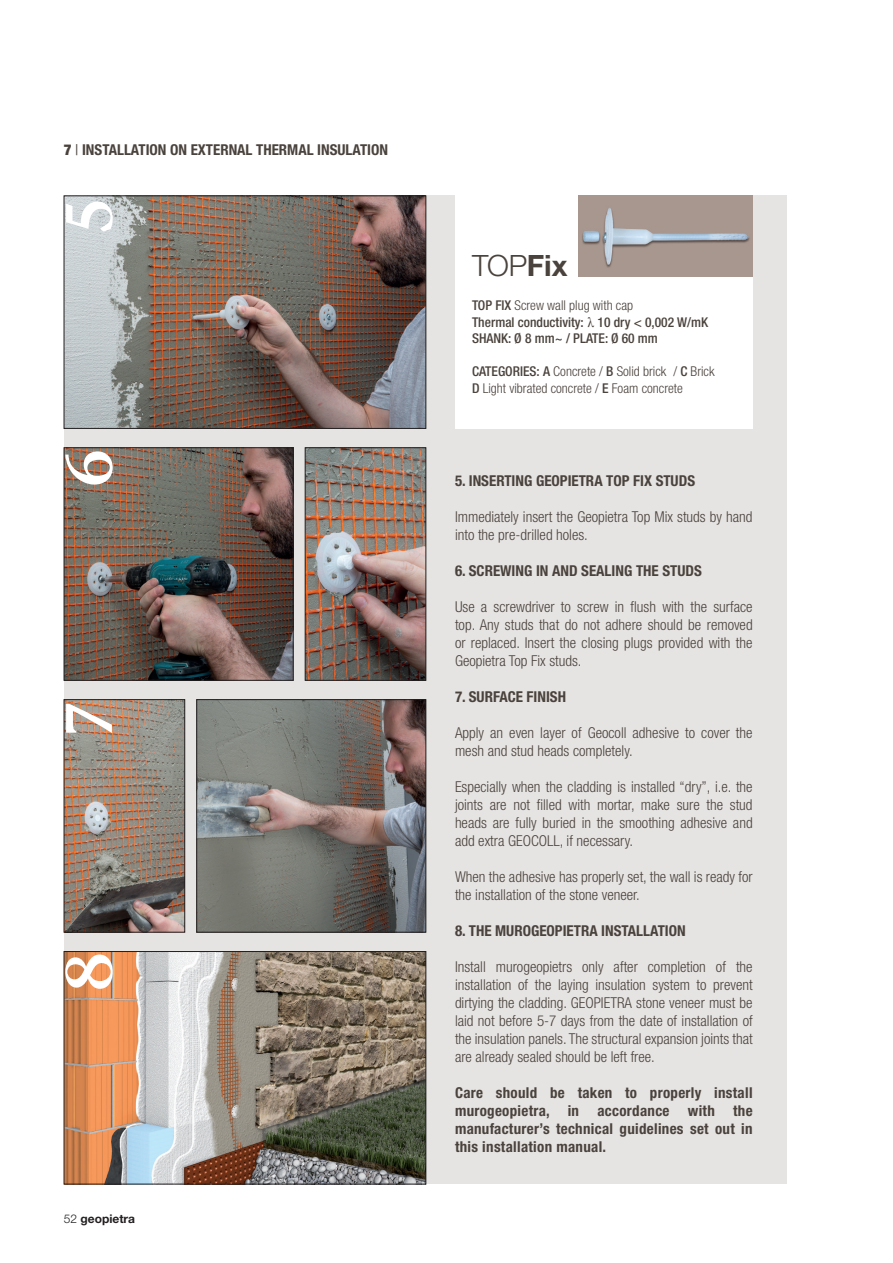
<style>
.page{position:relative;width:893px;height:1263px;background:#fff}
.page>*{position:absolute;margin:0;border:0;box-sizing:border-box;transform-origin:0 0}
.t1{font:600 65.55px "Stone Serif Std";color:#fff}
.t2{font:300 29.4px "Helvetica Neue LT Std";color:#4a423c}
.t3{font:300 condensed 15px/18px "Helvetica Neue LT Std";color:#4a423c}
.t4{font:700 condensed 15px/18px "Helvetica Neue LT Std";color:#4a423c;text-align:justify}
.t5{font:300 condensed 13.5px "Helvetica Neue LT Std";color:#4a423c}
.t6{font:500 condensed 13.5px "Helvetica Neue LT Std";color:#4a423c}
.t7{font:700 12px "Helvetica Neue LT Std";color:#231f20}
.s1{font-weight:900}
.s2{font-weight:400}
.s3{font-weight:300}
.s4{font-weight:700}
.s5{font-weight:500}
.s6{font-family:"Times";font-weight:400;font-stretch:normal}
</style>
<div class="page">
<div style="left:64px;top:196px;width:723px;height:988px;background:#e6e4e3"></div>
<img style="left:66px;top:198px;width:358px;height:229px">
<div style="left:64px;top:196px;width:362px;height:233px;border:1px solid #231f20"></div>
<img style="left:66px;top:953px;width:358px;height:229px">
<div style="left:64px;top:951px;width:362px;height:233px;border:1px solid #231f20"></div>
<img style="left:307px;top:449px;width:117px;height:229px">
<div style="left:305px;top:447px;width:121px;height:233px;border:1px solid #231f20"></div>
<img style="left:66px;top:449px;width:225px;height:229px">
<div style="left:64px;top:447px;width:229px;height:233px;border:1px solid #231f20"></div>
<img style="left:66px;top:701px;width:117px;height:229px">
<div style="left:64px;top:699px;width:121px;height:233px;border:1px solid #231f20"></div>
<img style="left:198px;top:701px;width:226px;height:229px">
<div style="left:196px;top:699px;width:230px;height:233px;border:1px solid #231f20"></div>
<div style="left:455px;top:196px;width:298px;height:233px;background:#fff"></div>
<img style="left:579px;top:196px;width:174px;height:80px">
<p class="t4" style="left:64px;top:141px;width:326px"><span class="s1">7</span> <span class="s2">|</span> INSTALLATION ON EXTERNAL THERMAL INSULATION</p>
<p class="t1" style="left:50px;top:236px;width:40px;rotate:-90deg">5</p>
<p class="t1" style="left:50px;top:487px;width:40px;rotate:-90deg">6</p>
<p class="t1" style="left:50px;top:739px;width:40px;rotate:-90deg">7</p>
<p class="t1" style="left:50px;top:991px;width:40px;rotate:-90deg">8</p>
<p class="t7" style="left:64px;top:1212px;width:73px"><span class="s3">52</span> geopietra</p>
<p class="t2" style="left:472px;top:248px;width:97px">TOP<span class="s4">Fix</span></p>
<p class="t5" style="left:472px;top:298px;width:163px"><span class="s5">TOP FIX</span> Screw wall plug with cap</p>
<p class="t6" style="left:472px;top:314px;width:237px">Thermal conductivity: <span class="s6">λ</span> 10 dry &lt; 0,002 W/mK</p>
<p class="t6" style="left:472px;top:330px;width:187px">SHANK: Ø 8 mm~ / PLATE: Ø 60 mm</p>
<p class="t5" style="left:472px;top:364px;width:244px"><span class="s5">CATEGORIES: A</span> Concrete / <span class="s5">B</span> Solid brick / <span class="s5">C</span> Brick</p>
<p class="t5" style="left:472px;top:380px;width:212px"><span class="s5">D</span> Light vibrated concrete / <span class="s5">E</span> Foam concrete</p>
<p class="t4" style="left:455px;top:472px;width:242px">5. INSERTING GEOPIETRA TOP FIX STUDS</p>
<p class="t3" style="left:455px;top:508px;width:299px">Immediately insert the Geopietra Top Mix studs by hand into the pre-drilled holes.</p>
<p class="t4" style="left:455px;top:562px;width:248px">6. SCREWING IN AND SEALING THE STUDS</p>
<p class="t3" style="left:455px;top:598px;width:299px;text-align:justify">Use a screwdriver to screw in flush with the surface top. Any studs that do not adhere should be removed or replaced. Insert the closing plugs provided with the Geopietra Top Fix studs.</p>
<p class="t4" style="left:455px;top:688px;width:113px">7. SURFACE FINISH</p>
<p class="t3" style="left:455px;top:724px;width:299px">Apply an even layer of Geocoll adhesive to cover the mesh and stud heads completely.</p>
<p class="t3" style="left:455px;top:778px;width:299px;text-align:justify">Especially when the cladding is installed “dry”, i.e. the joints are not filled with mortar, make sure the stud heads are fully buried in the smoothing adhesive and add extra GEOCOLL, if necessary.</p>
<p class="t3" style="left:455px;top:868px;width:299px">When the adhesive has properly set, the wall is ready for the installation of the stone veneer.</p>
<p class="t4" style="left:455px;top:922px;width:232px">8. THE MUROGEOPIETRA INSTALLATION</p>
<p class="t3" style="left:455px;top:958px;width:299px;text-align:justify">Install murogeopietrs only after completion of the installation of the laying insulation system to prevent dirtying the cladding. GEOPIETRA stone veneer must be laid not before 5-7 days from the date of installation of the insulation panels. The structural expansion joints that are already sealed should be left free.</p>
<p class="t4" style="left:455px;top:1084px;width:299px">Care should be taken to properly install murogeopietra, in accordance with the manufacturer’s technical guidelines set out in this installation manual.</p>
</div>
